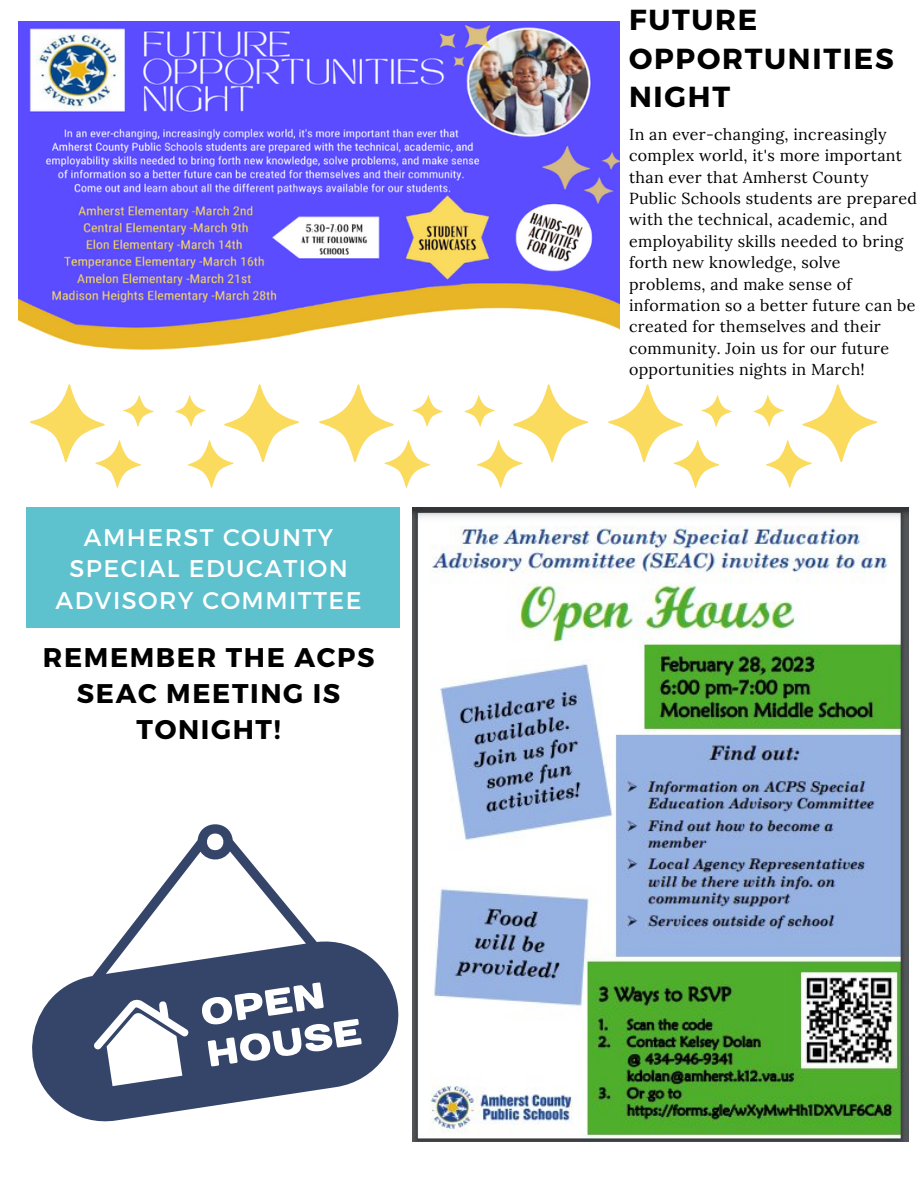
<style>
.page{position:relative;width:918px;height:1188px;background:#fff}
.page>*{position:absolute;margin:0;border:0;box-sizing:border-box;transform-origin:0 0}
.t1{font:700 28.95px/38.2px "Montserrat";letter-spacing:.06em;color:#000}
.t2{font:700 27px/36px "Montserrat";letter-spacing:.06em;color:#000;text-align:center}
.t3{font:24.15px/31.5px "Montserrat";letter-spacing:.06em;color:#fff;text-align:center}
.t4{font:16.05px/21.3px "Lora";letter-spacing:.02em;color:#000}
</style>
<div class="page">
<img style="left:413px;top:508px;width:496px;height:633px">
<img style="left:19px;top:22px;width:600px;height:328px">
<div style="left:27px;top:508px;width:372px;height:120px;background:#5ec1ce"></div>
<svg style="left:32px;top:824px;width:366px;height:297px"></svg>
<svg style="left:30px;top:384px;width:124px;height:104px"></svg>
<svg style="left:175px;top:384px;width:124px;height:104px"></svg>
<svg style="left:319px;top:384px;width:124px;height:104px"></svg>
<svg style="left:464px;top:384px;width:124px;height:104px"></svg>
<svg style="left:608px;top:384px;width:124px;height:104px"></svg>
<svg style="left:754px;top:384px;width:123px;height:104px"></svg>
<h3 class="t3" style="left:56px;top:520px;width:307px">AMHERST COUNTY<br>SPECIAL EDUCATION<br>ADVISORY COMMITTEE</h3>
<h2 class="t2" style="left:43px;top:638px;width:333px">REMEMBER THE ACPS<br>SEAC MEETING IS<br>TONIGHT!</h2>
<h1 class="t1" style="left:629px;top:-1px;width:266px">FUTURE<br>OPPORTUNITIES<br>NIGHT</h1>
<p class="t4" style="left:629px;top:123px;width:289px">In an ever-changing, increasingly complex world, it's more important than ever that Amherst County Public Schools students are prepared with the technical, academic, and employability skills needed to bring forth new knowledge, solve problems, and make sense of information so a better future can be created for themselves and their community. Join us for our future opportunities nights in March!</p>
</div>
